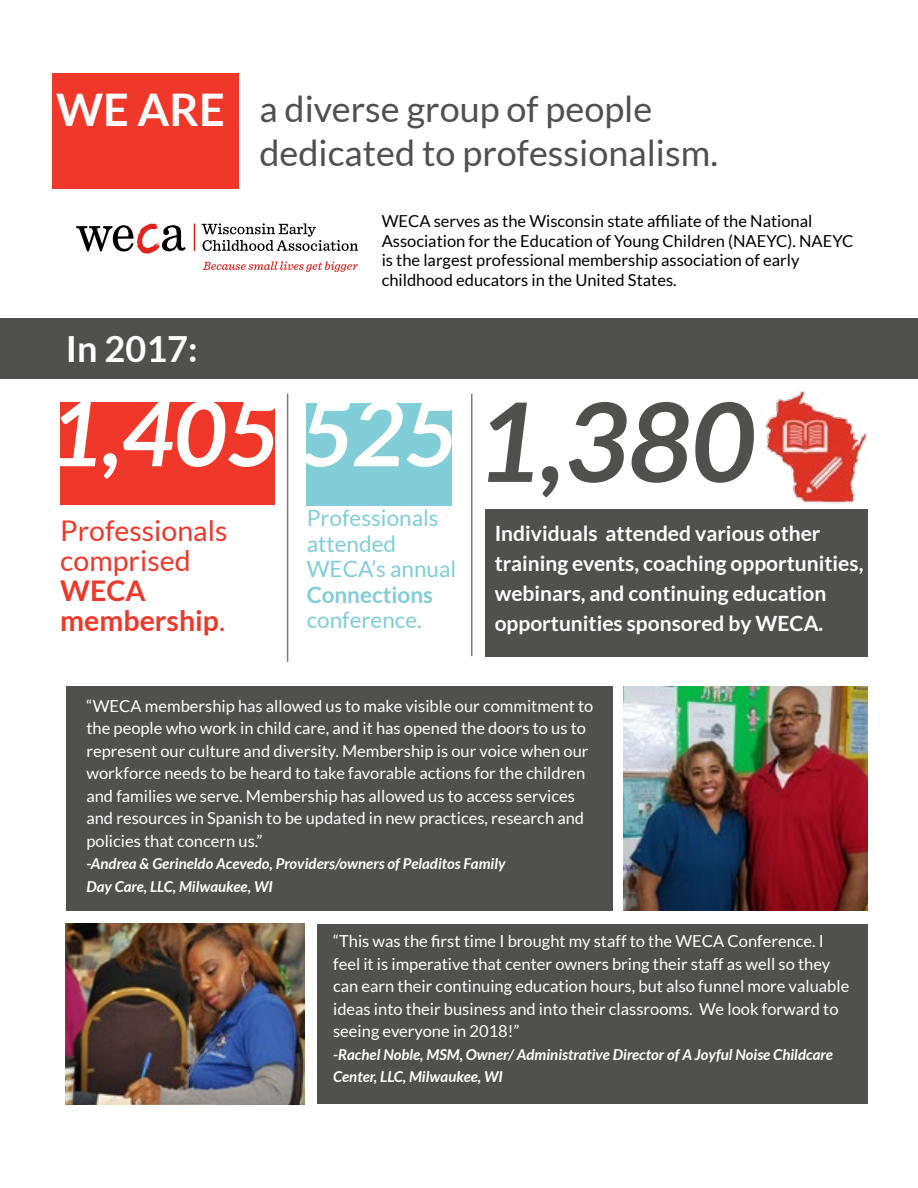
<style>
.page{position:relative;width:918px;height:1188px;background:#fff}
.page>*{position:absolute;margin:0;border:0;box-sizing:border-box;transform-origin:0 0}
.t1{font:italic 700 109.5px "Lato";color:#50504f}
.t2{font:italic 700 90px "Lato";color:#fff}
.t3{font:700 45px "Lato";color:#fff}
.t4{font:36px/43.5px "Lato";color:#50504f}
.t5{font:700 36px "Lato";color:#fff}
.t6{font:28.5px/30px "Lato";color:#ef3829}
.t7{font:700 28.5px/30px "Lato";color:#ef3829}
.t8{font:22.5px/25.5px "Lato";color:#81cdd8}
.t9{font:700 22.5px "Lato";color:#81cdd8}
.t10{font:700 21px/30px "Lato";color:#fff}
.t11{font:16.5px/22.5px "Lato";color:#fff}
.t12{font:16.5px/19.5px "Lato";color:#000}
.t13{font:italic 700 15px/22.5px "Lato";color:#fff}
.s1{font-weight:400}
</style>
<div class="page">
<div style="left:66px;top:686px;width:547px;height:225px;background:#50504f"></div>
<div style="left:318px;top:925px;width:550px;height:179px;background:#50504f"></div>
<svg style="left:203px;top:261px;width:155px;height:11px"></svg>
<svg style="left:202px;top:223px;width:156px;height:28px"></svg>
<svg style="left:194px;top:224px;width:1px;height:27px"></svg>
<svg style="left:76px;top:224px;width:110px;height:30px"></svg>
<div style="left:307px;top:403px;width:145px;height:103px;background:#81cdd8"></div>
<div style="left:485px;top:509px;width:383px;height:147px;background:#50504f"></div>
<div style="left:60px;top:402px;width:215px;height:102px;background:#ef3829"></div>
<hr style="left:287px;top:394px;width:1px;height:268px;background:#50504f">
<hr style="left:471px;top:394px;width:2px;height:262px;background:#50504f">
<img style="left:762px;top:391px;width:106px;height:113px">
<div style="left:0;top:319px;width:918px;height:60px;background:#50504f"></div>
<img style="left:66px;top:923px;width:238px;height:181px">
<img style="left:623px;top:686px;width:245px;height:225px">
<div style="left:52px;top:73px;width:186px;height:116px;background:#ef3829"></div>
<h3 class="t3" style="left:56px;top:84px;width:170px">WE ARE</h3>
<h3 class="t5" style="left:66px;top:328px;width:133px">In 2017:</h3>
<h3 class="t4" style="left:259px;top:87px;width:460px">a diverse group of people dedicated to professionalism.</h3>
<p class="t12" style="left:382px;top:212px;width:473px">WECA serves as the Wisconsin state affiliate of the National Association for the Education of Young Children (NAEYC). NAEYC is the largest professional membership association of early childhood educators in the United States.</p>
<h2 class="t2" style="left:49px;top:382px;width:409px">1,405 525</h2>
<h3 class="t6" style="left:60px;top:515px;width:169px">Professionals comprised</h3>
<h3 class="t7" style="left:60px;top:575px;width:166px">WECA membership<span class="s1">.</span></h3>
<h3 class="t8" style="left:307px;top:505px;width:151px">Professionals attended<br>WECA’s annual</h3>
<h3 class="t9" style="left:307px;top:582px;width:128px">Connections</h3>
<h3 class="t8" style="left:307px;top:607px;width:117px">conference.</h3>
<h1 class="t1" style="left:476px;top:379px;width:280px">1,380</h1>
<p class="t10" style="left:495px;top:518px;width:370px">Individuals attended various other training events, coaching opportunities, webinars, and continuing education opportunities sponsored by WECA.</p>
<p class="t11" style="left:86px;top:694px;width:509px">“WECA membership has allowed us to make visible our commitment to the people who work in child care, and it has opened the doors to us to represent our culture and diversity. Membership is our voice when our workforce needs to be heard to take favorable actions for the children and families we serve. Membership has allowed us to access services and resources in Spanish to be updated in new practices, research and policies that concern us.”</p>
<p class="t13" style="left:86px;top:853px;width:421px">-Andrea &amp; Gerineldo Acevedo, Providers/owners of Peladitos Family<br>Day Care, LLC, Milwaukee, WI</p>
<p class="t11" style="left:333px;top:930px;width:518px">“This was the first time I brought my staff to the WECA Conference. I feel it is imperative that center owners bring their staff as well so they can earn their continuing education hours, but also funnel more valuable ideas into their business and into their classrooms. We look forward to seeing everyone in 2018!”</p>
<p class="t13" style="left:333px;top:1043px;width:501px">-Rachel Noble, MSM, Owner/ Administrative Director of A Joyful Noise Childcare<br>Center, LLC, Milwaukee, WI</p>
</div>
